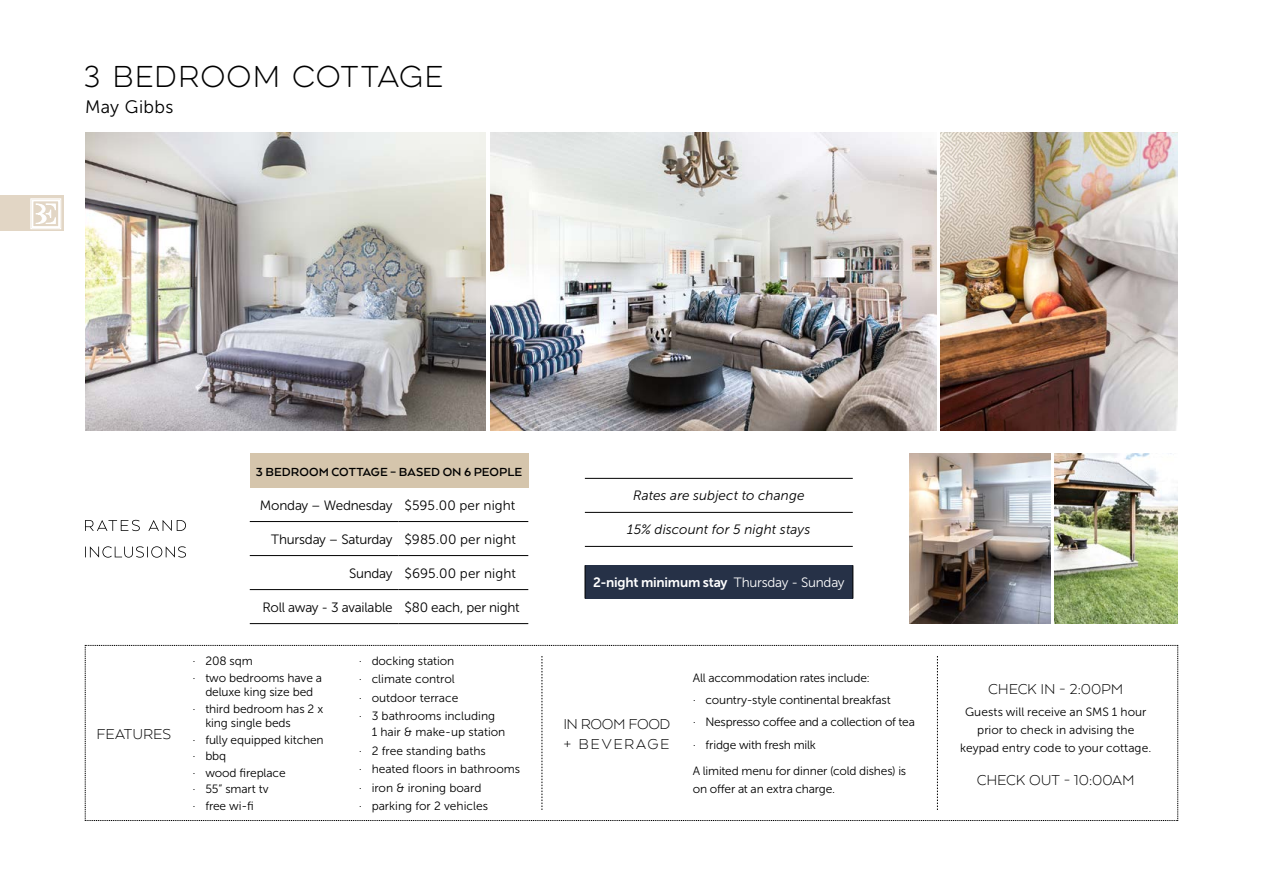
<style>
.page{position:relative;width:1263px;height:893px;background:#fff}
.page>*{position:absolute;margin:0;border:0;box-sizing:border-box;transform-origin:0 0}
.t1{font:100 27px "Eveleth Clean";letter-spacing:.035em;color:#000}
.t2{font:18px "Museo Sans 300";letter-spacing:.02em;color:#000}
.t3{font:300 16.5px "Arquitecta";letter-spacing:-.01em;color:#000}
.t4{font:300 16.5px/19.8px "Arquitecta";letter-spacing:.03em;color:#000}
.t5{font:13.5px "Museo Sans 300";letter-spacing:-.015em;color:#000}
.t6{font:italic 13.5px "Museo Sans 300";letter-spacing:.005em;color:#000}
.t7{font:13.5px "Museo Sans 700";letter-spacing:-.015em;color:#fff}
.t8{font:700 13.5px "Arquitecta";letter-spacing:.005em;color:#000}
.t9{font:12px/18.5px "Museo Sans 300";letter-spacing:-.01em;color:#000}
.s1{font-family:"Museo Sans 300"}
</style>
<div class="page">
<div style="left:250px;top:453px;width:278px;height:34px;background:#d5c5ac"></div>
<hr style="left:250px;top:521px;width:149px;height:1px;background:#000">
<hr style="left:399px;top:521px;width:129px;height:1px;background:#000">
<hr style="left:250px;top:555px;width:149px;height:1px;background:#000">
<hr style="left:399px;top:555px;width:129px;height:1px;background:#000">
<hr style="left:250px;top:589px;width:149px;height:1px;background:#000">
<hr style="left:399px;top:589px;width:129px;height:1px;background:#000">
<hr style="left:250px;top:623px;width:149px;height:1px;background:#000">
<hr style="left:399px;top:623px;width:129px;height:1px;background:#000">
<div style="left:585px;top:565px;width:268px;height:34px;background:#263147"></div>
<hr style="left:853px;top:565px;width:1px;height:34px;background:#000">
<hr style="left:585px;top:565px;width:1px;height:34px;background:#000">
<svg style="left:85px;top:546px;width:101px;height:12px"></svg>
<svg style="left:85px;top:520px;width:101px;height:11px"></svg>
<hr style="left:585px;top:546px;width:268px;height:1px;background:#000">
<hr style="left:585px;top:478px;width:268px;height:1px;background:#000">
<hr style="left:585px;top:512px;width:268px;height:1px;background:#000">
<div style="left:0;top:196px;width:64px;height:35px;background:#e2d6c5"></div>
<svg style="left:30px;top:198px;width:31px;height:31px"></svg>
<svg style="left:85px;top:645px;width:1093px;height:176px"></svg>
<img style="left:941px;top:132px;width:237px;height:299px">
<img style="left:85px;top:132px;width:401px;height:299px">
<img style="left:490px;top:132px;width:446px;height:299px">
<img style="left:1054px;top:454px;width:124px;height:170px">
<img style="left:909px;top:453px;width:141px;height:171px">
<h1 class="t1" style="left:83px;top:58px;width:362px">3 BEDROOM COTTAGE</h1>
<h2 class="t2" style="left:85px;top:97px;width:90px">May Gibbs</h2>
<p class="t8" style="left:256px;top:463px;width:268px">3 BEDROOM COTTAGE – BASED ON 6 PEOPLE</p>
<p class="t5" style="left:260px;top:498px;width:257px">Monday – Wednesday $595.00 per night</p>
<p class="t5" style="left:271px;top:532px;width:246px">Thursday – Saturday $985.00 per night</p>
<p class="t5" style="left:349px;top:566px;width:168px">Sunday $695.00 per night</p>
<p class="t5" style="left:262px;top:600px;width:259px">Roll away - 3 available $80 each, per night</p>
<p class="t6" style="left:633px;top:488px;width:173px">Rates are subject to change</p>
<p class="t6" style="left:627px;top:522px;width:185px">15% discount for 5 night stays</p>
<p class="t7" style="left:593px;top:575px;width:253px">2-night minimum stay <span class="s1">Thursday - Sunday</span></p>
<p class="t9" style="left:193px;top:653px;width:131px;line-height:16.6px">· 208 sqm<br>· two bedrooms have a</p>
<p class="t9" style="left:193px;top:684px;width:132px;line-height:16.6px;text-align:center">deluxe king size bed<br>· third bedroom has 2 x</p>
<p class="t9" style="left:193px;top:715px;width:133px;line-height:16.6px;text-indent:13px">king single beds<br>· fully equipped kitchen · bbq<br>· wood fireplace<br>· 55” smart tv<br>· free wi-fi</p>
<p class="t9" style="left:359px;top:652px;width:138px">· docking station<br>· climate control<br>· outdoor terrace<br>· 3 bathrooms including</p>
<p class="t9" style="left:359px;top:723px;width:163px;text-indent:13px">1 hair &amp; make-up station<br>· 2 free standing baths<br>· heated floors in bathrooms · iron &amp; ironing board<br>· parking for 2 vehicles</p>
<h3 class="t3" style="left:96px;top:724px;width:76px">FEATURES</h3>
<h3 class="t4" style="left:563px;top:714px;width:109px">IN ROOM FOOD + BEVERAGE</h3>
<p class="t9" style="left:693px;top:667px;width:224px;line-height:22.2px">All accommodation rates include:<br>· country-style continental breakfast<br>· Nespresso coffee and a collection of tea · fridge with fresh milk</p>
<p class="t9" style="left:693px;top:762px;width:215px;line-height:18px">A limited menu for dinner (cold dishes) is on offer at an extra charge.</p>
<h3 class="t3" style="left:988px;top:678px;width:137px">CHECK IN - 2:00PM</h3>
<p class="t9" style="left:960px;top:703px;width:192px;line-height:18px;text-align:center">Guests will receive an SMS 1 hour prior to check in advising the keypad entry code to your cottage.</p>
<h3 class="t3" style="left:977px;top:769px;width:160px">CHECK OUT - 10:00AM</h3>
</div>
